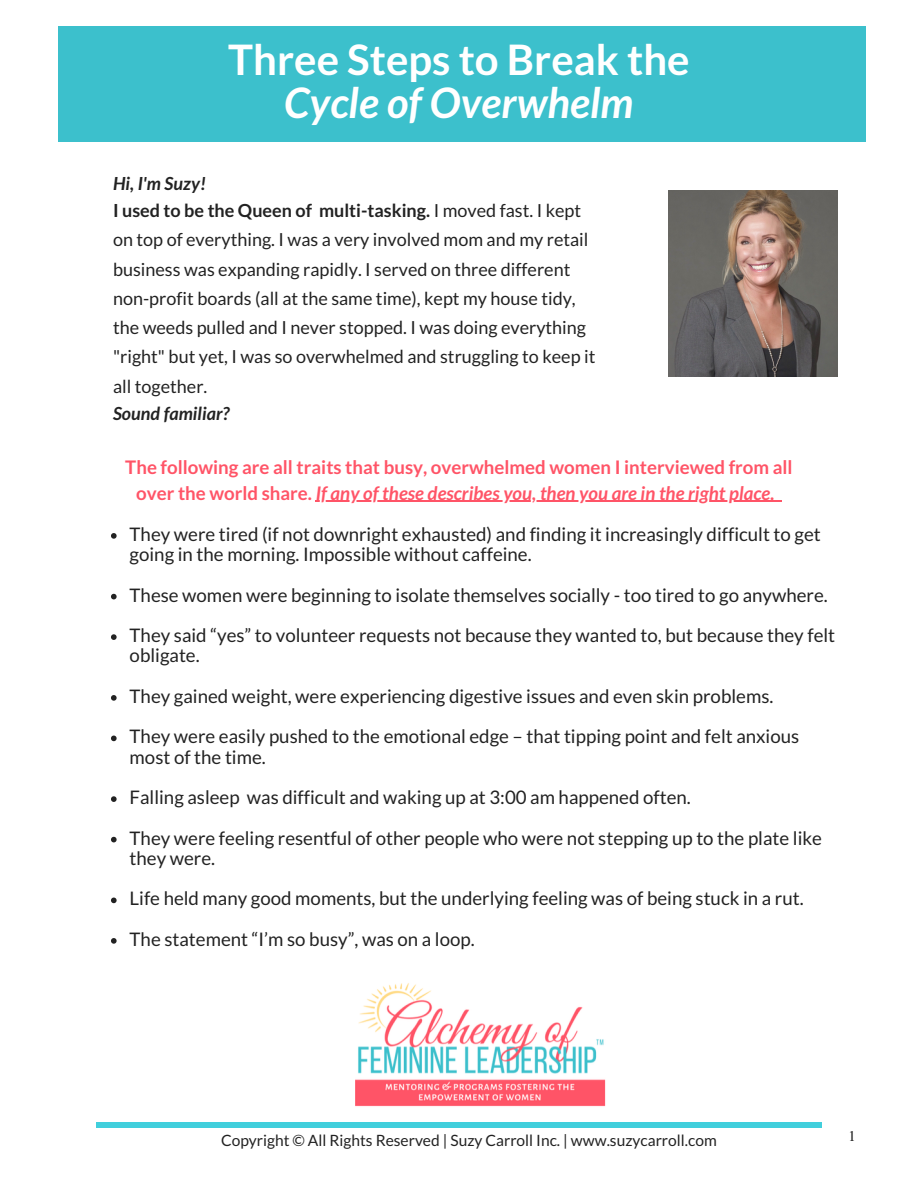
<style>
.page{position:relative;width:918px;height:1188px;background:#fff}
.page>*{position:absolute;margin:0;border:0;box-sizing:border-box;transform-origin:0 0}
.t1{font:700 42px "Lato";color:#fff}
.t2{font:italic 700 42px "Lato";color:#fff}
.t3{font:18.75px/40.5px "Lato";color:#222}
.t4{font:700 18.75px/25.8px "Lato";color:#ff5467;text-align:center}
.t5{font:18px/29.2px "Lato";color:#222}
.t6{font:700 18px/27px "Lato";color:#222}
.t7{font:italic 700 18px "Lato";color:#222}
.t8{font:15.6px "Lato";color:#222}
.t9{font:15.6px "Luthier";color:#222}
.s1{font-style:italic}
.s2{font-weight:400}
</style>
<div class="page">
<div style="left:58px;top:26px;width:808px;height:116px;background:#3cc0cc"></div>
<svg style="left:111px;top:533px;width:6px;height:6px"></svg>
<svg style="left:111px;top:594px;width:6px;height:5px"></svg>
<svg style="left:111px;top:634px;width:6px;height:6px"></svg>
<svg style="left:111px;top:695px;width:6px;height:6px"></svg>
<svg style="left:111px;top:736px;width:6px;height:5px"></svg>
<svg style="left:111px;top:796px;width:6px;height:6px"></svg>
<svg style="left:111px;top:837px;width:6px;height:5px"></svg>
<svg style="left:111px;top:898px;width:6px;height:5px"></svg>
<svg style="left:111px;top:938px;width:6px;height:6px"></svg>
<hr style="left:96px;top:1123px;width:726px;height:4px;background:#41cfdc">
<img style="left:668px;top:191px;width:169px;height:185px">
<img style="left:355px;top:983px;width:251px;height:124px">
<hr style="left:316px;top:501px;width:466px;height:1px;background:#ff5467">
<h1 class="t1" style="left:228px;top:34px;width:463px">Three Steps to Break the</h1>
<h1 class="t2" style="left:284px;top:77px;width:351px">Cycle of Overwhelm</h1>
<p class="t6" style="left:113px;top:170px;width:470px"><span class="s1">Hi, I'm Suzy!<br></span>I used to be the Queen of multi-tasking. <span class="s2">I moved fast. I kept</span></p>
<p class="t5" style="left:113px;top:225px;width:484px">on top of everything. I was a very involved mom and my retail business was expanding rapidly. I served on three different non-profit boards (all at the same time), kept my house tidy, the weeds pulled and I never stopped. I was doing everything "right" but yet, I was so overwhelmed and struggling to keep it all together.</p>
<p class="t7" style="left:113px;top:402px;width:118px">Sound familiar?</p>
<p class="t4" style="left:125px;top:453px;width:669px">The following are all traits that busy, overwhelmed women I interviewed from all over the world share. <span class="s1">If any of these describes you, then you are in the right place.</span></p>
<p class="t3" style="left:130px;top:524px;width:693px;line-height:20.2px">They were tired (if not downright exhausted) and finding it increasingly difficult to get going in the morning. Impossible without caffeine.</p>
<p class="t3" style="left:130px;top:574px;width:707px">These women were beginning to isolate themselves socially - too tired to go anywhere.<br>They said “yes” to volunteer requests not because they wanted to, but because they felt</p>
<p class="t3" style="left:130px;top:635px;width:671px">obligate.<br>They gained weight, were experiencing digestive issues and even skin problems.<br>They were easily pushed to the emotional edge – that tipping point and felt anxious</p>
<p class="t3" style="left:130px;top:736px;width:694px">most of the time.<br>Falling asleep was difficult and waking up at 3:00 am happened often.<br>They were feeling resentful of other people who were not stepping up to the plate like</p>
<p class="t3" style="left:130px;top:837px;width:676px">they were.<br>Life held many good moments, but the underlying feeling was of being stuck in a rut.<br>The statement “I’m so busy”, was on a loop.</p>
<p class="t8" style="left:221px;top:1130px;width:497px">Copyright © All Rights Reserved | Suzy Carroll Inc. | www.suzycarroll.com</p>
<p class="t9" style="left:849px;top:1130px;width:7px">1</p>
</div>
